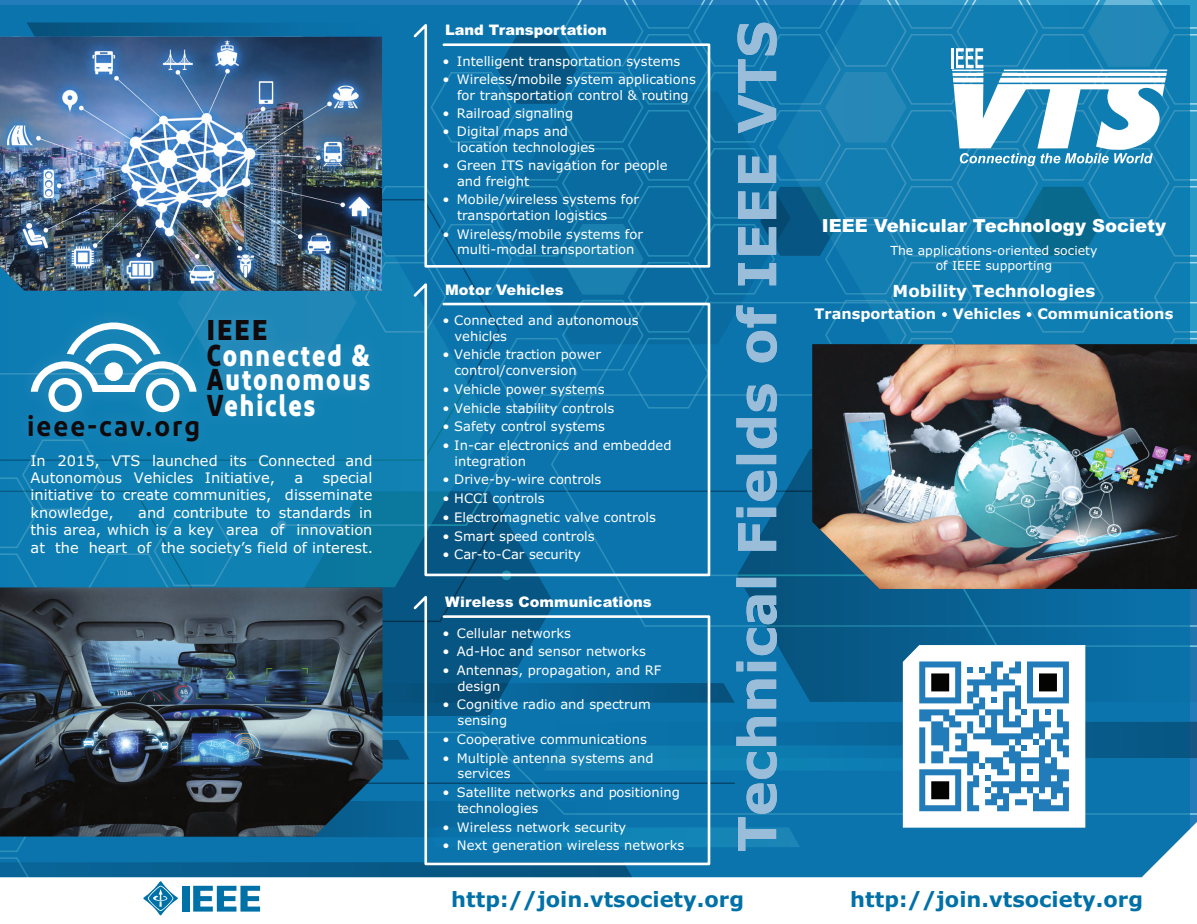
<style>
.page{position:relative;width:1197px;height:924px;background:#fff}
.page>*{position:absolute;margin:0;border:0;box-sizing:border-box;transform-origin:0 0}
.t1{font:700 30.15px/25px "Diodrum";letter-spacing:.075em;color:#fff;text-align:justify;scale:.83 1}
.t2{font:600 28.8px "Diodrum";letter-spacing:.075em;color:#110a0c;scale:.95 1}
.t3{font:700 28.5px "Diodrum";color:#110a0c}
.t4{font:700 21px "Verdana";color:#0071a7}
.t5{font:900 18px "Arial";color:#fff}
.t6{font:700 16.65px "Verdana";color:#fff}
.t7{font:14.55px/17.4px "Verdana";color:#fff;text-align:justify}
.t8{font:900 14.55px "Arial";color:#fff}
.t9{font:700 14.55px "Verdana";color:#fff}
.t10{font:13.05px/15.8px "Verdana";color:#fff}
.t11{font:12.45px/15px "Verdana";color:#fff;text-align:center}
.s1{color:#110a0c}
</style>
<div class="page">
<img style="left:812px;top:412px;width:385px;height:27px">
<div style="left:0;top:851px;width:1168px;height:27px;background:#0b74ad"></div>
<svg style="left:411px;top:851px;width:300px;height:15px;background:#1e7fb3"></svg>
<div style="left:4px;top:412px;width:391px;height:27px;background:#1181b3"></div>
<svg style="left:411px;top:412px;width:300px;height:27px;background:#1179af"></svg>
<img style="left:0;top:439px;width:1197px;height:412px">
<svg style="left:0;top:857px;width:657px;height:59px"></svg>
<img style="left:0;top:0;width:1197px;height:412px">
<h2 class="t2" style="left:27px;top:406px;width:184px">ieee-cav.org</h2>
<h3 class="t3" style="left:207px;top:311px;width:62px">IEEE</h3>
<h1 class="t1" style="left:207px;top:342px;width:199px"><span class="s1">C</span>onnected &amp; <span class="s1">A</span>utonomous <span class="s1">V</span>ehicles</h1>
<p class="t7" style="left:31px;top:451px;width:343px">In 2015, VTS launched its Connected and<br>Autonomous Vehicles Initiative,</p>
<p class="t7" style="left:31px;top:468px;width:343px;text-indent:292px">special initiative to create communities, disseminate knowledge,</p>
<p class="t7" style="left:294px;top:468px;width:10px">a</p>
<p class="t7" style="left:31px;top:503px;width:344px;text-indent:108px">and contribute to standards in this area, which is a key area of innovation at the heart of the society’s field of interest.</p>
<p class="t8" style="left:445px;top:20px;width:163px">Land Transportation</p>
<p class="t10" style="left:442px;top:53px;width:239px">• Intelligent transportation systems</p>
<p class="t10" style="left:442px;top:71px;width:255px;text-align:center">• Wireless/mobile system applications for transportation control &amp; routing</p>
<p class="t10" style="left:442px;top:105px;width:132px">• Railroad signaling</p>
<p class="t10" style="left:457px;top:123px;width:140px;text-indent:-15px">• Digital maps and location technologies</p>
<p class="t10" style="left:457px;top:157px;width:212px;text-indent:-15px">• Green ITS navigation for people and freight</p>
<p class="t10" style="left:457px;top:192px;width:183px;text-indent:-15px">• Mobile/wireless systems for transportation logistics</p>
<p class="t10" style="left:442px;top:226px;width:202px;text-align:center">• Wireless/mobile systems for multi-modal transportation</p>
<p class="t8" style="left:445px;top:279px;width:120px">Motor Vehicles</p>
<p class="t10" style="left:454px;top:312px;width:186px;text-indent:-12px">• Connected and autonomous vehicles</p>
<p class="t10" style="left:454px;top:346px;width:148px;text-indent:-12px">• Vehicle traction power control/conversion</p>
<p class="t10" style="left:442px;top:381px;width:163px">• Vehicle power systems</p>
<p class="t10" style="left:442px;top:399px;width:173px">• Vehicle stability controls</p>
<p class="t10" style="left:442px;top:418px;width:164px">• Safety control systems</p>
<p class="t10" style="left:454px;top:437px;width:218px;text-indent:-12px">• In-car electronics and embedded integration</p>
<p class="t10" style="left:442px;top:471px;width:160px">• Drive-by-wire controls</p>
<p class="t10" style="left:442px;top:490px;width:104px">• HCCI controls</p>
<p class="t10" style="left:442px;top:509px;width:215px">• Electromagnetic valve controls</p>
<p class="t10" style="left:442px;top:527px;width:154px">• Smart speed controls</p>
<p class="t10" style="left:442px;top:546px;width:140px">• Car-to-Car security</p>
<p class="t8" style="left:445px;top:591px;width:208px">Wireless Communications</p>
<p class="t10" style="left:442px;top:624px;width:130px">• Cellular networks</p>
<p class="t10" style="left:442px;top:643px;width:205px">• Ad-Hoc and sensor networks</p>
<p class="t10" style="left:457px;top:662px;width:205px;text-indent:-15px">• Antennas, propagation, and RF design</p>
<p class="t10" style="left:457px;top:696px;width:195px;text-indent:-15px">• Cognitive radio and spectrum sensing</p>
<p class="t10" style="left:442px;top:730px;width:206px">• Cooperative communications</p>
<p class="t10" style="left:457px;top:749px;width:198px;text-indent:-15px">• Multiple antenna systems and services</p>
<p class="t10" style="left:457px;top:784px;width:224px;text-indent:-15px">• Satellite networks and positioning technologies</p>
<p class="t10" style="left:442px;top:818px;width:185px">• Wireless network security</p>
<p class="t10" style="left:442px;top:837px;width:243px">• Next generation wireless networks</p>
<h3 class="t4" style="left:451px;top:884px;width:294px">http://join.vtsociety.org</h3>
<h3 class="t5" style="left:821px;top:212px;width:346px">IEEE Vehicular Technology Society</h3>
<p class="t11" style="left:890px;top:243px;width:209px">The applications-oriented society of IEEE supporting</p>
<p class="t6" style="left:892px;top:279px;width:204px">Mobility Technologies</p>
<p class="t9" style="left:814px;top:303px;width:360px">Transportation Vehicles Communications</p>
<h3 class="t4" style="left:850px;top:884px;width:294px">http://join.vtsociety.org</h3>
</div>
